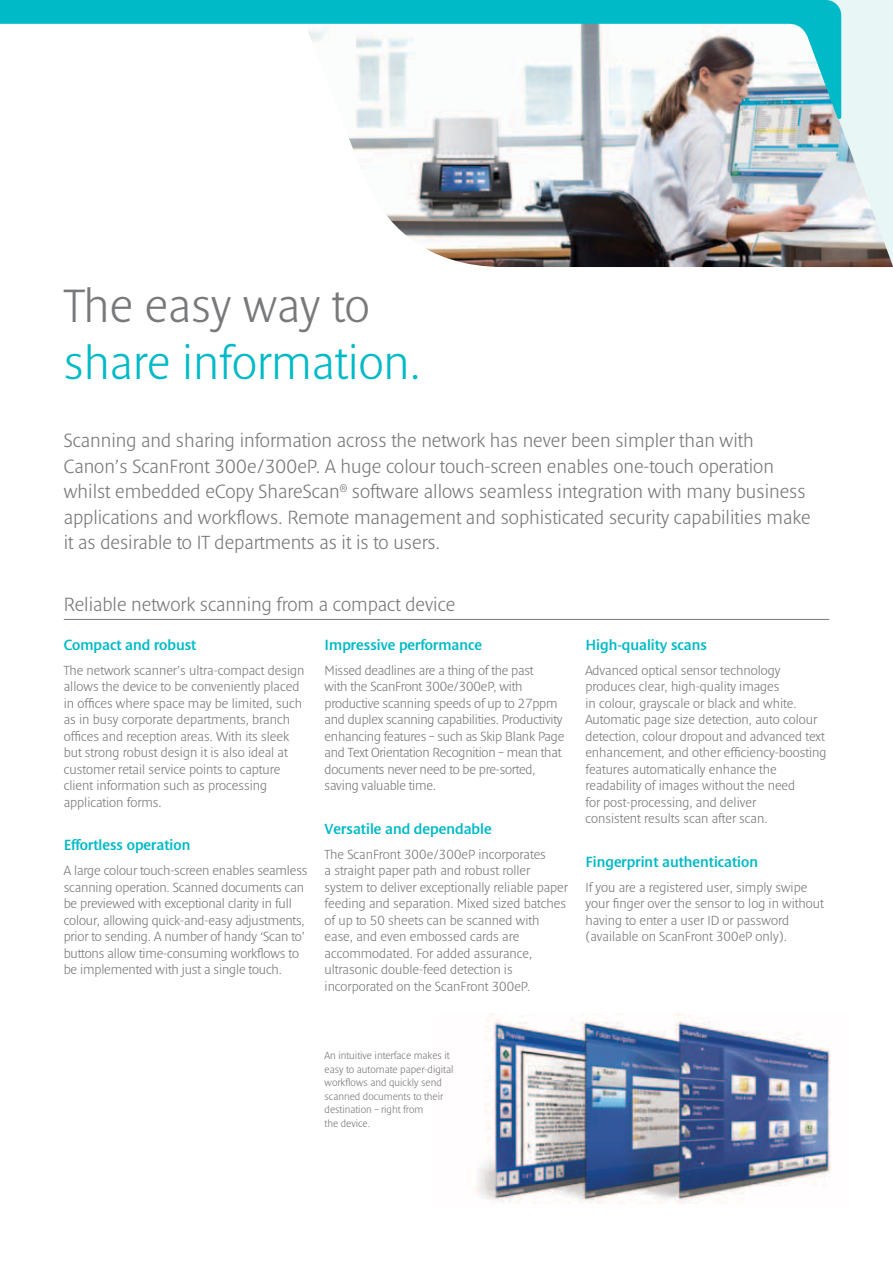
<style>
.page{position:relative;width:893px;height:1263px;background:#fff}
.page>*{position:absolute;margin:0;border:0;box-sizing:border-box;transform-origin:0 0}
.t1{font:300 48px "Denda New";color:#00bac7}
.t2{font:300 48px "Denda New";color:#77797b}
.t3{font:300 19.5px/25.5px "Denda New";color:#77797b}
.t4{font:600 15px "Denda New";color:#00bac7}
.t5{font:300 13.5px/16.5px "Denda New";color:#77797b}
.t6{font:300 10.5px/13.5px "Denda New";color:#77797b}
</style>
<div class="page">
<img style="left:349px;top:119px;width:441px;height:148px">
<img style="left:790px;top:0;width:103px;height:267px">
<svg style="left:0;top:0;width:841px;height:119px"></svg>
<img style="left:476px;top:1013px;width:355px;height:191px">
<hr style="left:64px;top:619px;width:765px;height:1px;background:#77797b">
<h1 class="t2" style="left:64px;top:280px;width:307px">The easy way to</h1>
<h1 class="t1" style="left:64px;top:337px;width:359px">share information.</h1>
<p class="t3" style="left:64px;top:428px;width:748px">Scanning and sharing information across the network has never been simpler than with Canon’s ScanFront 300e/300eP. A huge colour touch-screen enables one-touch operation whilst embedded eCopy ShareScan<sup>®</sup> software allows seamless integration with many business applications and workflows. Remote management and sophisticated security capabilities make it as desirable to IT departments as it is to users.</p>
<h2 class="t3" style="left:64px;top:591px;width:393px">Reliable network scanning from a compact device</h2>
<p class="t4" style="left:64px;top:637px;width:134px">Compact and robust</p>
<p class="t5" style="left:64px;top:662px;width:242px">The network scanner’s ultra-compact design allows the device to be conveniently placed in offices where space may be limited, such as in busy corporate departments, branch offices and reception areas. With its sleek but strong robust design it is also ideal at customer retail service points to capture client information such as processing application forms.</p>
<p class="t4" style="left:64px;top:837px;width:128px">Effortless operation</p>
<p class="t5" style="left:64px;top:863px;width:245px">A large colour touch-screen enables seamless scanning operation. Scanned documents can be previewed with exceptional clarity in full colour, allowing quick-and-easy adjustments, prior to sending. A number of handy ‘Scan to’ buttons allow time-consuming workflows to be implemented with just a single touch.</p>
<p class="t4" style="left:325px;top:637px;width:159px">Impressive performance</p>
<p class="t5" style="left:325px;top:662px;width:241px">Missed deadlines are a thing of the past<br>with the ScanFront 300e/300eP, with productive scanning speeds of up to 27ppm and duplex scanning capabilities. Productivity enhancing features – such as Skip Blank Page and Text Orientation Recognition – mean that documents never need to be pre-sorted, saving valuable time.</p>
<p class="t4" style="left:325px;top:821px;width:169px">Versatile and dependable</p>
<p class="t5" style="left:325px;top:846px;width:245px">The ScanFront 300e/300eP incorporates<br>a straight paper path and robust roller system to deliver exceptionally reliable paper feeding and separation. Mixed sized batches of up to 50 sheets can be scanned with ease, and even embossed cards are accommodated. For added assurance, ultrasonic double-feed detection is incorporated on the ScanFront 300eP.</p>
<p class="t4" style="left:585px;top:637px;width:123px">High-quality scans</p>
<p class="t5" style="left:585px;top:662px;width:243px">Advanced optical sensor technology produces clear, high-quality images<br>in colour, grayscale or black and white.<br>Automatic page size detection, auto colour detection, colour dropout and advanced text enhancement, and other efficiency-boosting features automatically enhance the readability of images without the need<br>for post-processing, and deliver<br>consistent results scan after scan.</p>
<p class="t4" style="left:585px;top:854px;width:174px">Fingerprint authentication</p>
<p class="t5" style="left:585px;top:879px;width:240px">If you are a registered user, simply swipe your finger over the sensor to log in without having to enter a user ID or password (available on ScanFront 300eP only).</p>
<p class="t6" style="left:325px;top:1049px;width:130px">An intuitive interface makes it easy to automate paper-digital workflows and quickly send scanned documents to their destination – right from<br>the device.</p>
</div>
